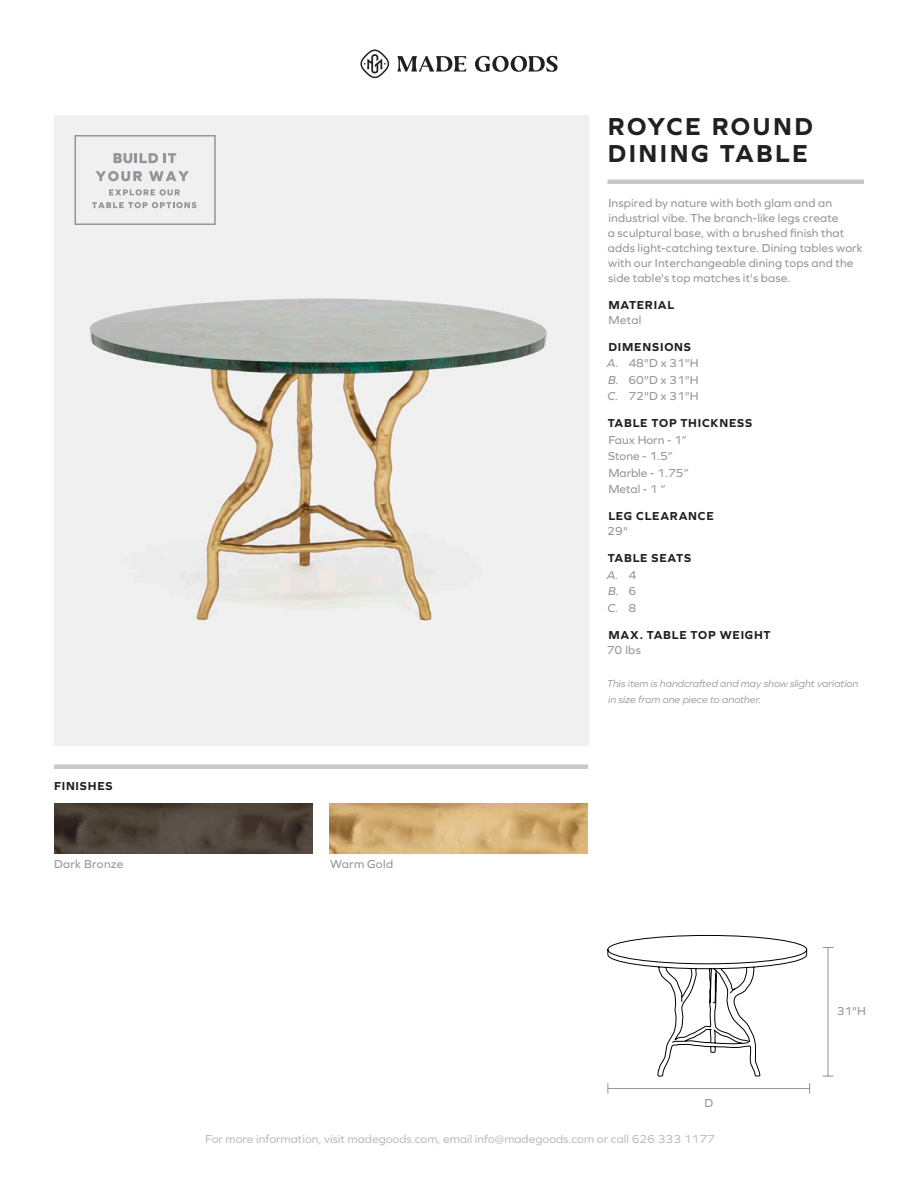
<style>
.page{position:relative;width:918px;height:1188px;background:#fff}
.page>*{position:absolute;margin:0;border:0;box-sizing:border-box;transform-origin:0 0}
.t1{font:700 25.5px/27px "Graphie";letter-spacing:.095em;color:#231f20}
.t2{font:12px/16.5px "Graphie";letter-spacing:.015em;color:#939598}
.t3{font:700 12px/16.5px "Graphie";letter-spacing:.06em;color:#231f20}
.t4{font:12px "Graphie";color:#bcbdc0}
.t5{font:italic 10.5px/16.5px "Graphie";color:#939598}
.s1{font-weight:700;color:#231f20}
.s2{font-style:italic}
.s3{font-weight:400;font-style:italic;color:#939598}
.s4{font-weight:400;color:#939598}
</style>
<div class="page">
<hr style="left:608px;top:180px;width:256px;height:4px;background:#c7c8ca">
<svg style="left:397px;top:56px;width:161px;height:16px"></svg>
<svg style="left:360px;top:50px;width:29px;height:28px"></svg>
<img style="left:54px;top:116px;width:534px;height:629px">
<div style="left:54px;top:764px;width:534px;height:5px;background:#c7c8ca"></div>
<hr style="left:828px;top:948px;width:1px;height:128px;background:#939598">
<hr style="left:608px;top:1088px;width:202px;height:1px;background:#939598">
<img style="left:330px;top:803px;width:258px;height:51px">
<img style="left:54px;top:803px;width:258px;height:51px">
<svg style="left:109px;top:189px;width:71px;height:6px"></svg>
<svg style="left:92px;top:202px;width:104px;height:6px"></svg>
<svg style="left:114px;top:153px;width:62px;height:10px"></svg>
<svg style="left:96px;top:171px;width:46px;height:10px"></svg>
<svg style="left:149px;top:171px;width:40px;height:10px"></svg>
<div style="left:75px;top:135px;width:141px;height:90px;border:2px solid #939598"></div>
<svg style="left:607px;top:935px;width:200px;height:142px"></svg>
<p class="t3" style="left:54px;top:778px;width:60px">FINISHES</p>
<p class="t2" style="left:54px;top:856px;width:71px">Dark Bronze</p>
<p class="t2" style="left:330px;top:856px;width:65px">Warm Gold</p>
<h1 class="t1" style="left:608px;top:112px;width:207px">ROYCE ROUND<br>DINING TABLE</h1>
<p class="t2" style="left:608px;top:195px;width:257px;line-height:15px">Inspired by nature with both glam and an industrial vibe. The branch-like legs create<br>a sculptural base, with a brushed finish that adds light-catching texture. Dining tables work with our Interchangeable dining tops and the side table's top matches it's base.</p>
<p class="t3" style="left:608px;top:296px;width:67px">MATERIAL</p>
<p class="t2" style="left:608px;top:311px;width:35px">Metal</p>
<p class="t2" style="left:607px;top:338px;width:93px"><span class="s1">DIMENSIONS<br></span><span class="s2">A.</span> 48"D x 31"H<br><span class="s2">B.</span> 60"D x 31"H<br><span class="s2">C.</span> 72"D x 31"H</p>
<p class="t3" style="left:608px;top:415px;width:146px">TABLE TOP THICKNESS</p>
<p class="t2" style="left:608px;top:431px;width:82px">Faux Horn - 1”<br>Stone - 1.5”<br>Marble - 1.75”<br>Metal - 1 “</p>
<p class="t3" style="left:608px;top:508px;width:107px">LEG CLEARANCE</p>
<p class="t2" style="left:607px;top:523px;width:22px">29"</p>
<p class="t3" style="left:607px;top:550px;width:86px">TABLE SEATS<br><span class="s3">A.</span> <span class="s4">4<br></span><span class="s3">B.</span> <span class="s4">6<br></span><span class="s3">C.</span> <span class="s4">8</span></p>
<p class="t3" style="left:608px;top:626px;width:164px">MAX. TABLE TOP WEIGHT</p>
<p class="t2" style="left:607px;top:641px;width:35px">70 lbs</p>
<p class="t5" style="left:607px;top:675px;width:253px">This item is handcrafted and may show slight variation in size from one piece to another.</p>
<p class="t2" style="left:705px;top:1094px;width:10px">D</p>
<p class="t2" style="left:837px;top:1002px;width:31px">31"H</p>
<p class="t4" style="left:205px;top:1132px;width:511px">For more information, visit madegoods.com, email info@madegoods.com or call 626 333 1177</p>
</div>
